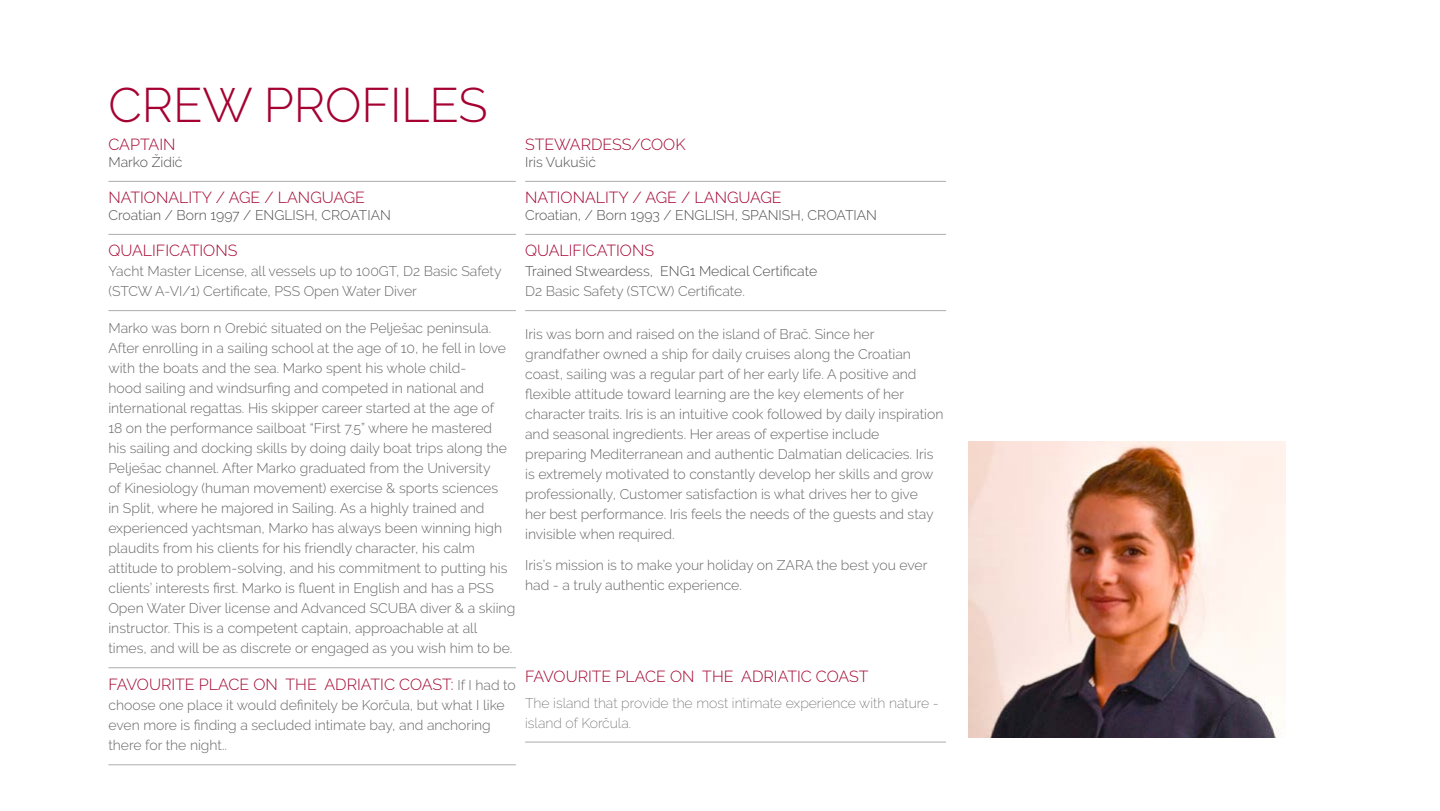
<style>
.page{position:relative;width:1440px;height:811px;background:#fff}
.page>*{position:absolute;margin:0;border:0;box-sizing:border-box;transform-origin:0 0}
.t1{font:300 48.2px "Raleway";color:#a50031}
.t2{font:300 16px "Raleway";color:#a30530}
.t3{font:300 16px "Raleway";color:#a40031}
.t4{font:300 14px/20px "Raleway";color:#686767}
.t5{font:300 14px "Raleway";color:#4f4f4f}
.t6{font:200 14px/20px "Raleway";color:#686767}
.s1{font-size:14px;color:#686767}
</style>
<div class="page">
<img style="left:969px;top:441px;width:317px;height:296px">
<hr style="left:108px;top:181px;width:408px;height:1px;background:#aeadad">
<hr style="left:108px;top:234px;width:408px;height:1px;background:#aeadad">
<hr style="left:108px;top:310px;width:408px;height:1px;background:#aeadad">
<hr style="left:108px;top:667px;width:408px;height:1px;background:#aeadad">
<hr style="left:108px;top:764px;width:408px;height:1px;background:#aeadad">
<hr style="left:525px;top:181px;width:421px;height:1px;background:#aeadad">
<hr style="left:525px;top:234px;width:421px;height:1px;background:#aeadad">
<hr style="left:525px;top:310px;width:421px;height:1px;background:#aeadad">
<hr style="left:525px;top:741px;width:421px;height:1px;background:#aeadad">
<h1 class="t1" style="left:108px;top:77px;width:381px">CREW PROFILES</h1>
<p class="t2" style="left:108px;top:135px;width:69px">CAPTAIN</p>
<p class="t5" style="left:108px;top:154px;width:76px">Marko Židić</p>
<p class="t2" style="left:108px;top:188px;width:258px">NATIONALITY / AGE / LANGUAGE</p>
<p class="t5" style="left:108px;top:207px;width:284px">Croatian / Born 1997 / ENGLISH, CROATIAN</p>
<p class="t2" style="left:108px;top:241px;width:130px">QUALIFICATIONS</p>
<p class="t4" style="left:108px;top:261px;width:395px">Yacht Master License, all vessels up to 100GT, D2 Basic Safety (STCW A-VI/1) Certificate, PSS Open Water Diver</p>
<p class="t4" style="left:108px;top:318px;width:408px">Marko was born n Orebić situated on the Pelješac peninsula.<br>After enrolling in a sailing school at the age of 10, he fell in love with the boats and the sea. Marko spent his whole child-<br>hood sailing and windsurfing and competed in national and international regattas. His skipper career started at the age of<br>18 on the performance sailboat “First 7.5” where he mastered<br>his sailing and docking skills by doing daily boat trips along the Pelješac channel. After Marko graduated from the University<br>of Kinesiology (human movement) exercise &amp; sports sciences<br>in Split, where he majored in Sailing. As a highly trained and experienced yachtsman, Marko has always been winning high plaudits from his clients for his friendly character, his calm attitude to problem-solving, and his commitment to putting his clients’ interests first. Marko is fluent in English and has a PSS Open Water Diver license and Advanced SCUBA diver &amp; a skiing instructor. This is a competent captain, approachable at all times, and will be as discrete or engaged as you wish him to be.</p>
<p class="t2" style="left:108px;top:675px;width:409px">FAVOURITE PLACE ON THE ADRIATIC COAST: <span class="s1">If I had to</span></p>
<p class="t4" style="left:108px;top:695px;width:398px">choose one place it would definitely be Korčula, but what I like even more is finding a secluded intimate bay, and anchoring there for the night..</p>
<p class="t2" style="left:525px;top:135px;width:162px">STEWARDESS/COOK</p>
<p class="t5" style="left:525px;top:154px;width:72px">Iris Vukušić</p>
<p class="t3" style="left:525px;top:188px;width:258px">NATIONALITY / AGE / LANGUAGE</p>
<p class="t5" style="left:525px;top:207px;width:354px">Croatian, / Born 1993 / ENGLISH, SPANISH, CROATIAN</p>
<p class="t3" style="left:525px;top:241px;width:130px">QUALIFICATIONS</p>
<p class="t5" style="left:525px;top:263px;width:294px">Trained Stweardess, ENG1 Medical Certificate</p>
<p class="t4" style="left:525px;top:281px;width:221px">D2 Basic Safety (STCW) Certificate.</p>
<p class="t4" style="left:525px;top:324px;width:420px">Iris was born and raised on the island of Brač. Since her grandfather owned a ship for daily cruises along the Croatian coast, sailing was a regular part of her early life. A positive and flexible attitude toward learning are the key elements of her character traits. Iris is an intuitive cook followed by daily inspiration and seasonal ingredients. Her areas of expertise include preparing Mediterranean and authentic Dalmatian delicacies. Iris is extremely motivated to constantly develop her skills and grow professionally, Customer satisfaction is what drives her to give<br>her best performance. Iris feels the needs of the guests and stay invisible when required.</p>
<p class="t4" style="left:525px;top:555px;width:404px">Iris’s mission is to make your holiday on ZARA the best you ever had - a truly authentic experience.</p>
<p class="t2" style="left:525px;top:667px;width:345px">FAVOURITE PLACE ON THE ADRIATIC COAST</p>
<p class="t6" style="left:525px;top:692px;width:415px">The island that provide the most intimate experience with nature - island of Korčula.</p>
</div>
